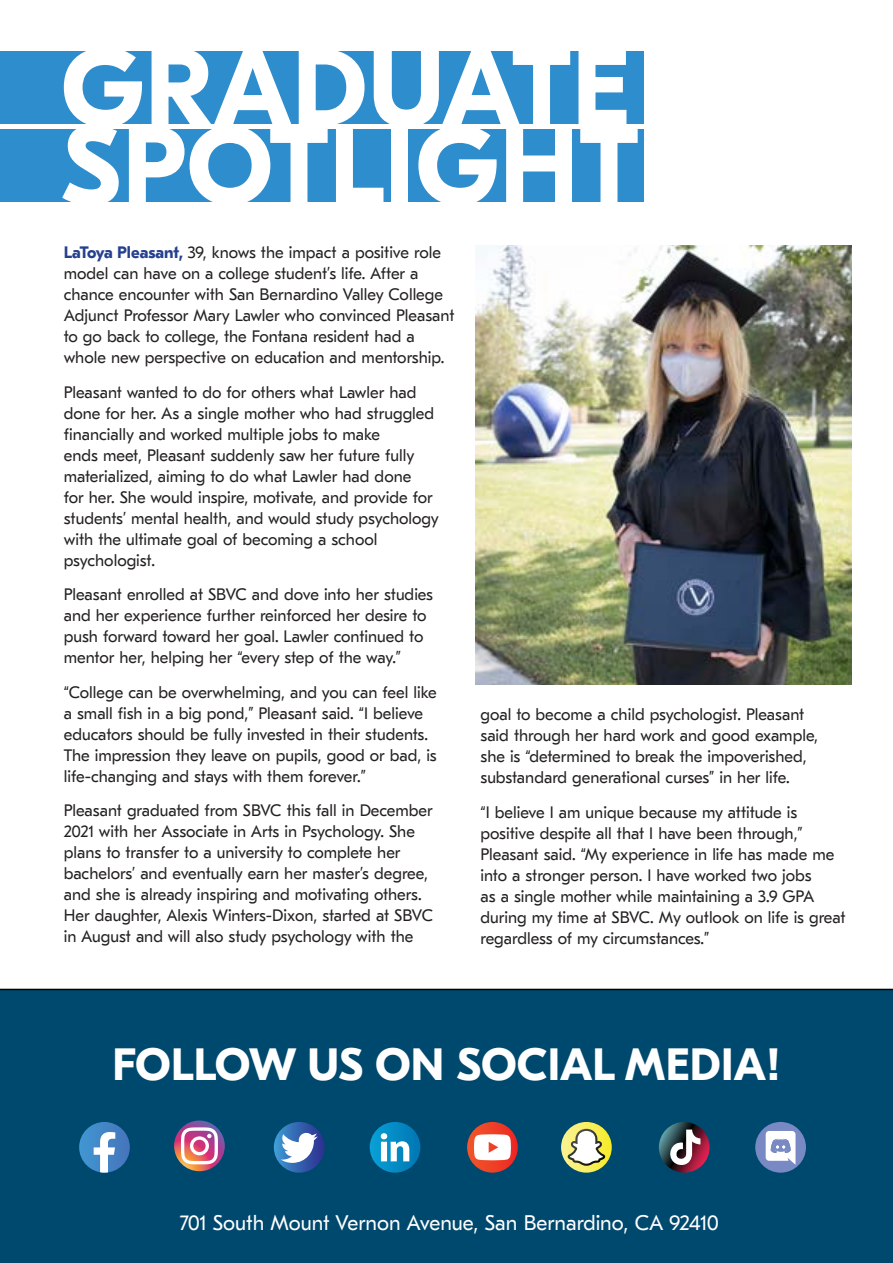
<style>
.page{position:relative;width:893px;height:1263px;background:#fff}
.page>*{position:absolute;margin:0;border:0;box-sizing:border-box;transform-origin:0 0}
.t1{font:700 109.5px/78px "GT Eesti Pro Display";letter-spacing:.01em;color:#fff}
.t2{font:700 45px "GT Eesti Pro Display";letter-spacing:.01em;color:#fff}
.t3{font:21px "GT Eesti Pro Text";color:#fff}
.t4{font:16.5px/21px "GT Eesti Pro Text";color:#232120}
.s1{font-weight:700;color:#25408f}
</style>
<div class="page">
<div style="left:0;top:130px;width:643px;height:72px;background:#2e8dcd"></div>
<div style="left:0;top:51px;width:643px;height:72px;background:#2e8dcd"></div>
<div style="left:0;top:989px;width:893px;height:274px;background:#00496e"></div>
<svg style="left:174px;top:1120px;width:51px;height:51px"></svg>
<svg style="left:181px;top:1127px;width:37px;height:37px"></svg>
<svg style="left:79px;top:1122px;width:51px;height:51px"></svg>
<svg style="left:94px;top:1132px;width:21px;height:41px"></svg>
<svg style="left:274px;top:1122px;width:51px;height:51px"></svg>
<svg style="left:281px;top:1132px;width:37px;height:31px"></svg>
<svg style="left:561px;top:1122px;width:51px;height:51px"></svg>
<svg style="left:567px;top:1129px;width:38px;height:37px"></svg>
<svg style="left:467px;top:1122px;width:51px;height:51px"></svg>
<svg style="left:474px;top:1134px;width:37px;height:26px"></svg>
<div style="left:755px;top:1122px;width:51px;height:51px;background:#7889c4;border-radius:50%"></div>
<svg style="left:766px;top:1131px;width:29px;height:33px"></svg>
<svg style="left:370px;top:1122px;width:50px;height:51px"></svg>
<svg style="left:381px;top:1133px;width:28px;height:28px"></svg>
<svg style="left:659px;top:1122px;width:51px;height:51px"></svg>
<svg style="left:666px;top:1129px;width:34px;height:36px"></svg>
<img style="left:476px;top:246px;width:376px;height:439px">
<h1 class="t1" style="left:62px;top:51px;width:578px">GRADUATE<br>SPOTLIGHT</h1>
<p class="t4" style="left:64px;top:242px;width:392px"><span class="s1">LaToya Pleasant,</span> 39, knows the impact a positive role model can have on a college student’s life. After a chance encounter with San Bernardino Valley College Adjunct Professor Mary Lawler who convinced Pleasant to go back to college, the Fontana resident had a whole new perspective on education and mentorship.</p>
<p class="t4" style="left:64px;top:382px;width:377px">Pleasant wanted to do for others what Lawler had done for her. As a single mother who had struggled financially and worked multiple jobs to make<br>ends meet, Pleasant suddenly saw her future fully materialized, aiming to do what Lawler had done<br>for her. She would inspire, motivate, and provide for students’ mental health, and would study psychology with the ultimate goal of becoming a school psychologist.</p>
<p class="t4" style="left:64px;top:584px;width:371px">Pleasant enrolled at SBVC and dove into her studies and her experience further reinforced her desire to push forward toward her goal. Lawler continued to mentor her, helping her “every step of the way.”</p>
<p class="t4" style="left:64px;top:682px;width:374px">“College can be overwhelming, and you can feel like a small fish in a big pond,” Pleasant said. “I believe educators should be fully invested in their students.<br>The impression they leave on pupils, good or bad, is life-changing and stays with them forever.”</p>
<p class="t4" style="left:64px;top:800px;width:371px">Pleasant graduated from SBVC this fall in December 2021 with her Associate in Arts in Psychology. She plans to transfer to a university to complete her bachelors’ and eventually earn her master’s degree, and she is already inspiring and motivating others.<br>Her daughter, Alexis Winters-Dixon, started at SBVC in August and will also study psychology with the</p>
<p class="t4" style="left:480px;top:704px;width:339px">goal to become a child psychologist. Pleasant said through her hard work and good example, she is “determined to break the impoverished, substandard generational curses” in her life.</p>
<p class="t4" style="left:480px;top:802px;width:366px">“I believe I am unique because my attitude is positive despite all that I have been through,” Pleasant said. “My experience in life has made me into a stronger person. I have worked two jobs<br>as a single mother while maintaining a 3.9 GPA during my time at SBVC. My outlook on life is great regardless of my circumstances.”</p>
<h2 class="t2" style="left:112px;top:1039px;width:670px">FOLLOW US ON SOCIAL MEDIA!</h2>
<p class="t3" style="left:180px;top:1211px;width:541px">701 South Mount Vernon Avenue, San Bernardino, CA 92410</p>
</div>
